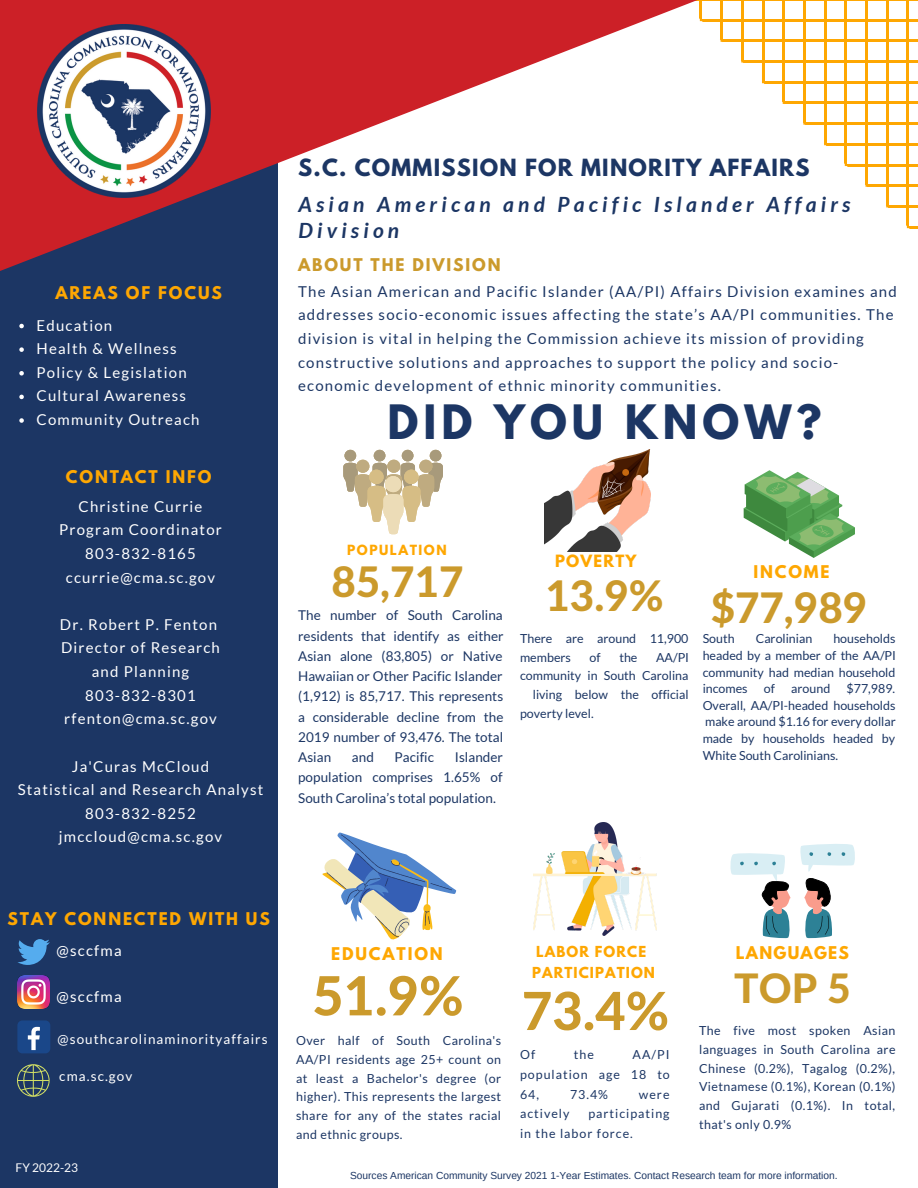
<style>
.page{position:relative;width:918px;height:1188px;background:#fff}
.page>*{position:absolute;margin:0;border:0;box-sizing:border-box;transform-origin:0 0}
.t1{font:800 54px "Lato Latin";color:#cb9a2c}
.t2{font:800 52.5px "Lato Latin";color:#cb9a2c}
.t3{font:800 42.15px "Lato Latin";color:#cb9a2c}
.t4{font:700 42px "League Spartan";letter-spacing:.12em;color:#1c3664}
.t5{font:800 40.65px "Lato Latin";color:#cb9a2c}
.t6{font:italic 700 21px/25.8px "Lato";letter-spacing:.2em;color:#1c3664}
.t7{font:700 21px "League Spartan";letter-spacing:.06em;color:#1c3664}
.t8{font:700 15.6px "League Spartan";letter-spacing:.12em;color:#fea702}
.t9{font:700 15.6px "League Spartan";letter-spacing:.12em;color:#cb9a2c}
.t10{font:700 15.6px "League Spartan";letter-spacing:.08em;color:#fea702}
.t11{font:15px/23.7px "Lato";letter-spacing:.08em;color:#1c3664}
.t12{font:15px/23.7px "Lato";letter-spacing:.08em;color:#fff;text-align:center}
.t13{font:700 15px "League Spartan";letter-spacing:.08em;color:#fea702}
.t14{font:13.5px/20.2px "Lato";letter-spacing:.005em;color:#1c3664;text-align:justify}
.t15{font:13.5px "Lato";letter-spacing:.08em;color:#fff}
.t16{font:700 13.5px/20.7px "League Spartan";letter-spacing:.08em;color:#fea702;text-align:center}
.t17{font:12.45px/16.6px "Lato";color:#1c3664;text-align:justify}
.t18{font:12.45px/19.6px "Lato";letter-spacing:.08em;color:#1c3664}
.t19{font:700 12.45px "League Spartan";letter-spacing:.12em;color:#fea702}
.t20{font:12px "Lato";color:#fff}
.t21{font:10.2px "Arimo";color:#1c3664}
</style>
<div class="page">
<div style="left:0;top:0;width:277px;height:1188px;background:#1c3664"></div>
<svg style="left:827px;top:0;width:91px;height:229px"></svg>
<svg style="left:0;top:0;width:827px;height:304px"></svg>
<img style="left:38px;top:25px;width:172px;height:172px">
<svg style="left:343px;top:450px;width:100px;height:84px"></svg>
<div style="left:385px;top:476px;width:16px;height:16px;background:#ecdcb7;border-radius:50%"></div>
<svg style="left:17px;top:939px;width:33px;height:26px"></svg>
<img style="left:17px;top:976px;width:33px;height:32px">
<div style="left:17px;top:1020px;width:33px;height:33px;background:#1a4789;border-radius:5px"></div>
<svg style="left:28px;top:1027px;width:12px;height:23px"></svg>
<svg style="left:17px;top:1064px;width:33px;height:33px"></svg>
<img style="left:534px;top:823px;width:123px;height:112px">
<svg style="left:744px;top:470px;width:111px;height:88px"></svg>
<svg style="left:323px;top:833px;width:133px;height:106px"></svg>
<svg style="left:730px;top:853px;width:61px;height:86px"></svg>
<svg style="left:800px;top:844px;width:55px;height:95px"></svg>
<img style="left:545px;top:449px;width:106px;height:103px">
<svg style="left:19px;top:324px;width:5px;height:4px"></svg>
<svg style="left:19px;top:347px;width:5px;height:5px"></svg>
<svg style="left:19px;top:371px;width:5px;height:5px"></svg>
<svg style="left:19px;top:395px;width:5px;height:4px"></svg>
<svg style="left:19px;top:418px;width:5px;height:5px"></svg>
<p class="t8" style="left:56px;top:285px;width:168px">AREAS OF FOCUS</p>
<p class="t12" style="left:37px;top:313px;width:165px;text-align:left">Education<br>Health &amp; Wellness<br>Policy &amp; Legislation<br>Cultural Awareness<br>Community Outreach</p>
<p class="t8" style="left:66px;top:469px;width:147px">CONTACT INFO</p>
<p class="t12" style="left:59px;top:494px;width:164px">Christine Currie<br>Program Coordinator<br>803-832-8165 ccurrie@cma.sc.gov</p>
<p class="t12" style="left:60px;top:612px;width:162px">Dr. Robert P. Fenton<br>Director of Research and Planning<br>803-832-8301 rfenton@cma.sc.gov</p>
<p class="t12" style="left:18px;top:754px;width:247px">Ja'Curas McCloud<br>Statistical and Research Analyst<br>803-832-8252 jmccloud@cma.sc.gov</p>
<p class="t8" style="left:8px;top:911px;width:264px">STAY CONNECTED WITH US</p>
<p class="t12" style="left:57px;top:938px;width:66px">@sccfma</p>
<p class="t12" style="left:57px;top:984px;width:66px">@sccfma</p>
<p class="t15" style="left:58px;top:1031px;width:212px">@southcarolinaminorityaffairs</p>
<p class="t15" style="left:59px;top:1068px;width:75px">cma.sc.gov</p>
<p class="t20" style="left:16px;top:1160px;width:64px">FY 2022-23</p>
<h3 class="t7" style="left:298px;top:157px;width:513px">S.C. COMMISSION FOR MINORITY AFFAIRS</h3>
<h3 class="t6" style="left:299px;top:191px;width:553px">Asian American and Pacific Islander Affairs<br>Division</h3>
<p class="t9" style="left:298px;top:257px;width:204px">ABOUT THE DIVISION</p>
<p class="t11" style="left:298px;top:279px;width:600px">The Asian American and Pacific Islander (AA/PI) Affairs Division examines and addresses socio-economic issues affecting the state’s AA/PI communities. The division is vital in helping the Commission achieve its mission of providing constructive solutions and approaches to support the policy and socio&shy;economic development of ethnic minority communities.</p>
<h3 class="t4" style="left:388px;top:402px;width:435px">DID YOU KNOW?</h3>
<p class="t19" style="left:347px;top:544px;width:101px">POPULATION</p>
<h3 class="t3" style="left:331px;top:563px;width:134px">85,717</h3>
<p class="t14" style="left:298px;top:605px;width:206px">The number of South Carolina</p>
<p class="t14" style="left:298px;top:625px;width:207px">residents that identify as either Asian alone (83,805) or Native Hawaiian or Other Pacific Islander (1,912) is 85,717. This represents a considerable decline from the 2019 number of 93,476. The total Asian</p>
<p class="t14" style="left:298px;top:747px;width:206px;text-indent:157px">Islander population comprises 1.65% of South Carolina’s total population.</p>
<p class="t14" style="left:352px;top:747px;width:24px">and</p>
<p class="t14" style="left:395px;top:747px;width:41px">Pacific</p>
<p class="t13" style="left:555px;top:553px;width:83px">POVERTY</p>
<h3 class="t3" style="left:545px;top:578px;width:120px">13.9%</h3>
<p class="t17" style="left:520px;top:629px;width:170px;line-height:18.8px">There are around 11,900 members</p>
<p class="t17" style="left:590px;top:648px;width:13px">of</p>
<p class="t17" style="left:619px;top:648px;width:20px">the</p>
<p class="t17" style="left:656px;top:648px;width:35px">AA/PI</p>
<p class="t17" style="left:520px;top:667px;width:170px">community in South Carolina</p>
<p class="t17" style="left:533px;top:686px;width:157px">living below the official</p>
<p class="t17" style="left:520px;top:704px;width:75px">poverty level.</p>
<p class="t8" style="left:753px;top:564px;width:78px">INCOME</p>
<h3 class="t3" style="left:711px;top:589px;width:158px">$77,989</h3>
<p class="t17" style="left:703px;top:630px;width:34px">South</p>
<p class="t17" style="left:756px;top:630px;width:58px">Carolinian</p>
<p class="t17" style="left:703px;top:630px;width:195px;text-indent:131px">households headed by a member of the AA/PI community had median household incomes</p>
<p class="t17" style="left:703px;top:680px;width:195px;text-indent:144px">$77,989.<br>Overall, AA/PI-headed households make around $1.16 for every dollar made by households headed by White South Carolinians.</p>
<p class="t17" style="left:764px;top:680px;width:13px">of</p>
<p class="t17" style="left:791px;top:680px;width:41px">around</p>
<p class="t8" style="left:331px;top:946px;width:113px">EDUCATION</p>
<h1 class="t1" style="left:312px;top:972px;width:153px">51.9%</h1>
<p class="t17" style="left:296px;top:1031px;width:207px;line-height:18.8px">Over half of South Carolina's AA/PI residents age 25+ count on at least a Bachelor's degree (or higher). This represents the largest share for any of the states racial and ethnic groups.</p>
<p class="t16" style="left:532px;top:943px;width:124px">LABOR FORCE<br>PARTICIPATION</p>
<h2 class="t2" style="left:522px;top:988px;width:149px">73.4%</h2>
<p class="t17" style="left:520px;top:1046px;width:17px">Of</p>
<p class="t17" style="left:574px;top:1046px;width:22px">the</p>
<p class="t17" style="left:520px;top:1045px;width:151px;line-height:19.6px;text-indent:112px">AA/PI population age 18 to 64,</p>
<p class="t17" style="left:570px;top:1085px;width:40px">73.4%</p>
<p class="t17" style="left:639px;top:1085px;width:32px">were</p>
<p class="t18" style="left:520px;top:1104px;width:51px">actively</p>
<p class="t18" style="left:520px;top:1104px;width:151px;text-indent:68px">participating in the labor force.</p>
<p class="t10" style="left:736px;top:945px;width:115px">LANGUAGES</p>
<h3 class="t5" style="left:734px;top:970px;width:118px">TOP 5</h3>
<p class="t17" style="left:699px;top:1021px;width:198px;line-height:18.6px">The five most spoken Asian languages in South Carolina are Chinese (0.2%), Tagalog (0.2%), Vietnamese (0.1%), Korean (0.1%) and Gujarati (0.1%). In total, that's only 0.9%</p>
<p class="t21" style="left:350px;top:1170px;width:489px">Sources American Community Survey 2021 1-Year Estimates. Contact Research team for more information.</p>
</div>
